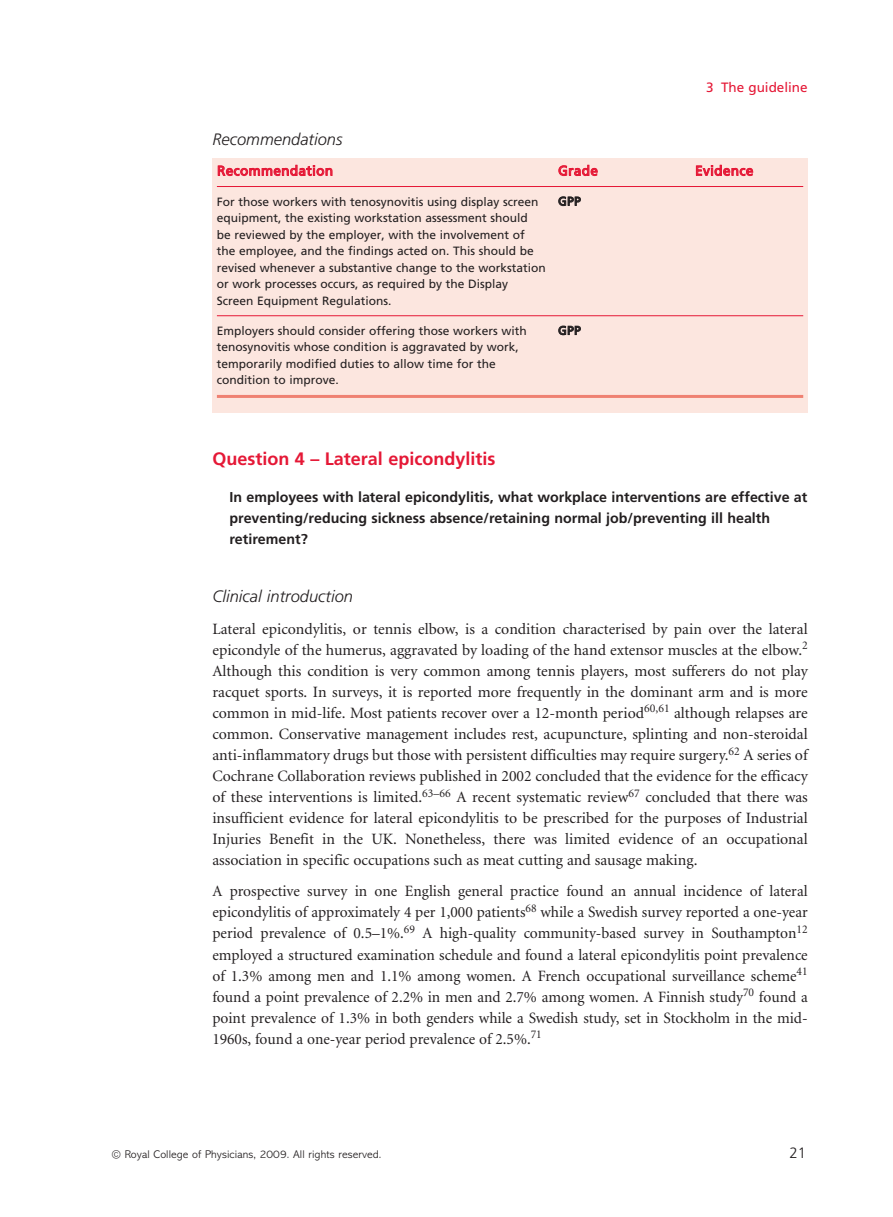
<style>
.page{position:relative;width:893px;height:1217px;background:#fff}
.page>*{position:absolute;margin:0;border:0;box-sizing:border-box;transform-origin:0 0}
.t1{font:700 18px "Frutiger LT";color:#e51836}
.t2{font:italic 300 16.5px "Frutiger LT";color:#231f20}
.t3{font:15.75px/21px "Minion";color:#231f20;text-align:justify}
.t4{font:300 15px "Frutiger LT";color:#231f20}
.t5{font:700 14.25px/21px "Frutiger LT";color:#231f20}
.t6{font:13.5px "Frutiger LT";letter-spacing:.03em;color:#e51836}
.t7{font:13.5px "Frutiger LT";color:#e51836}
.t8{font:12px/16.5px "Frutiger LT";color:#231f20}
.t9{font:300 11.25px "Abadi";letter-spacing:.005em;color:#231f20}
</style>
<div class="page">
<div style="left:212px;top:158px;width:596px;height:255px;background:#fce6df"></div>
<hr style="left:217px;top:186px;width:586px;height:1px;background:#e51836">
<hr style="left:217px;top:315px;width:586px;height:1px;background:#e51836">
<hr style="left:217px;top:395px;width:586px;height:3px;background:#ef8172">
<p class="t2" style="left:212px;top:132px;width:132px">Recommendations</p>
<p class="t7" style="left:706px;top:81px;width:103px">3 The guideline</p>
<p class="t6" style="left:217px;top:164px;width:118px">Recommendation</p>
<p class="t6" style="left:558px;top:164px;width:41px">Grade</p>
<p class="t6" style="left:695px;top:164px;width:60px">Evidence</p>
<p class="t8" style="left:217px;top:194px;width:323px">For those workers with tenosynovitis using display screen</p>
<p class="t8" style="left:558px;top:194px;width:24px">GPP</p>
<p class="t8" style="left:217px;top:210px;width:331px">equipment, the existing workstation assessment should<br>be reviewed by the employer, with the involvement of the employee, and the findings acted on. This should be revised whenever a substantive change to the workstation or work processes occurs, as required by the Display Screen Equipment Regulations.</p>
<p class="t8" style="left:217px;top:323px;width:311px">Employers should consider offering those workers with</p>
<p class="t8" style="left:558px;top:323px;width:24px">GPP</p>
<p class="t8" style="left:217px;top:339px;width:303px">tenosynovitis whose condition is aggravated by work, temporarily modified duties to allow time for the condition to improve.</p>
<p class="t1" style="left:212px;top:452px;width:285px">Question 4 – Lateral epicondylitis</p>
<p class="t5" style="left:229px;top:487px;width:579px">In employees with lateral epicondylitis, what workplace interventions are effective at preventing/reducing sickness absence/retaining normal job/preventing ill health retirement?</p>
<p class="t2" style="left:212px;top:588px;width:142px">Clinical introduction</p>
<p class="t3" style="left:212px;top:619px;width:597px">Lateral epicondylitis, or tennis elbow, is a condition characterised by pain over the lateral epicondyle of the humerus, aggravated by loading of the hand extensor muscles at the elbow.<sup>2<br></sup>Although this condition is very common among tennis players, most sufferers do not play racquet sports. In surveys, it is reported more frequently in the dominant arm and is more common in mid-life. Most patients recover over a 12-month period<sup>60,61</sup> although relapses are common. Conservative management includes rest, acupuncture, splinting and non-steroidal anti-inflammatory drugs but those with persistent difficulties may require surgery.<sup>62</sup> A series of Cochrane Collaboration reviews published in 2002 concluded that the evidence for the efficacy of these interventions is limited.<sup>63–66</sup> A recent systematic review<sup>67</sup> concluded that there was insufficient evidence for lateral epicondylitis to be prescribed for the purposes of Industrial Injuries Benefit in the UK. Nonetheless, there was limited evidence of an occupational association in specific occupations such as meat cutting and sausage making.</p>
<p class="t3" style="left:212px;top:882px;width:597px">A prospective survey in one English general practice found an annual incidence of lateral epicondylitis of approximately 4 per 1,000 patients<sup>68</sup> while a Swedish survey reported a one-year period prevalence of 0.5–1%.<sup>69</sup> A high-quality community-based survey in Southampton<sup>12 </sup>employed a structured examination schedule and found a lateral epicondylitis point prevalence of 1.3% among men and 1.1% among women. A French occupational surveillance scheme<sup>41 </sup>found a point prevalence of 2.2% in men and 2.7% among women. A Finnish study<sup>70</sup> found a point prevalence of 1.3% in both genders while a Swedish study, set in Stockholm in the mid-1960s, found a one-year period prevalence of 2.5%.<sup>71</sup></p>
<p class="t9" style="left:112px;top:1149px;width:271px">© Royal College of Physicians, 2009. All rights reserved.</p>
<p class="t4" style="left:789px;top:1145px;width:18px">21</p>
</div>
